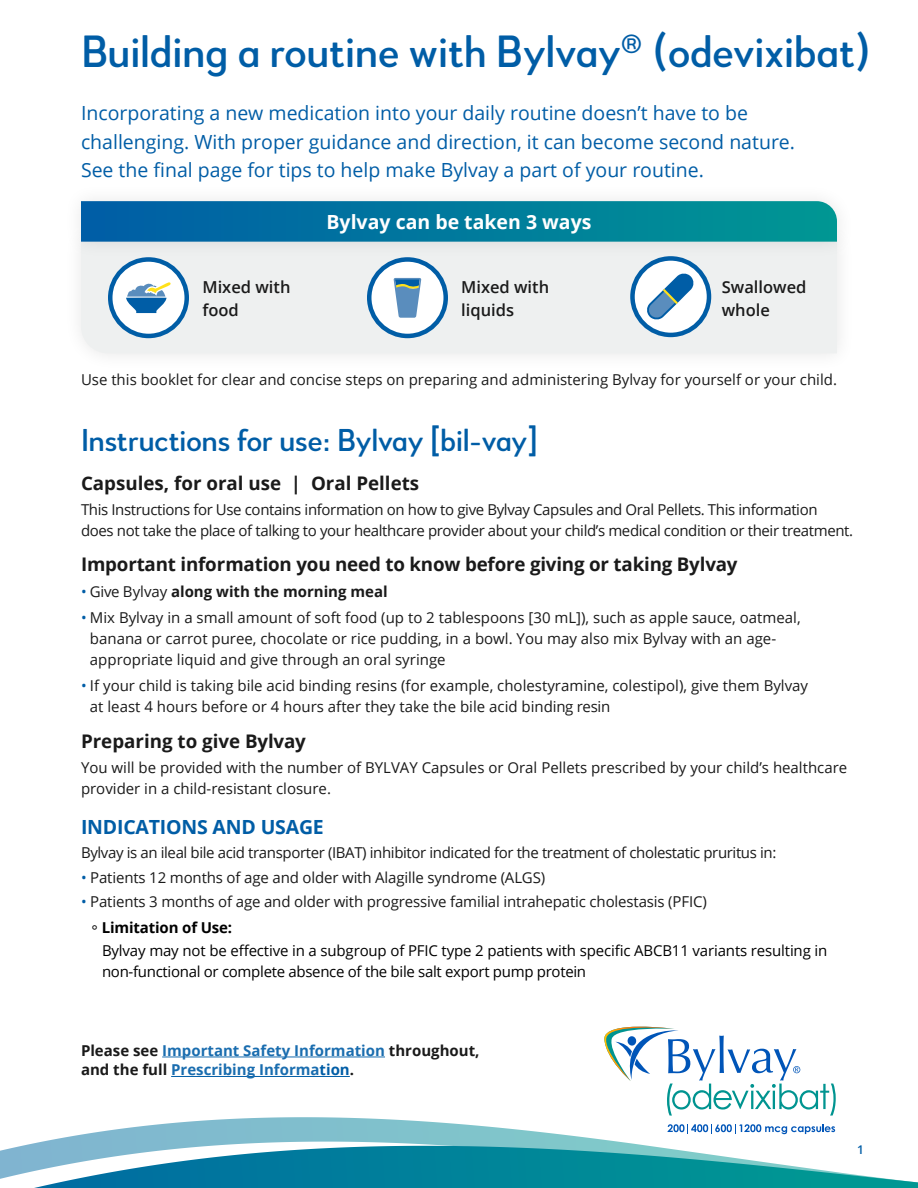
<style>
.page{position:relative;width:918px;height:1188px;background:#fff}
.page>*{position:absolute;margin:0;border:0;box-sizing:border-box;transform-origin:0 0}
.t1{font:500 45px "Woodford Bourne PRO";letter-spacing:-.015em;color:#005da6}
.t2{font:500 31.5px "Woodford Bourne PRO";letter-spacing:-.02em;color:#005da6}
.t3{font:19.5px/28.5px "Open Sans";color:#005da6}
.t4{font:700 19.5px "Open Sans";color:#fff}
.t5{font:700 19.5px "Open Sans";letter-spacing:-.01em;color:#005da6}
.t6{font:700 18.75px "Open Sans";letter-spacing:-.01em;color:#1a1a1a}
.t7{font:600 16.5px/22.5px "Open Sans";color:#1a1a1a}
.t8{font:15px/21px "Open Sans";color:#1a1a1a}
.t9{font:15px/21px "Open Sans";letter-spacing:-.025em;color:#1a1a1a}
.t10{font:15px/20.2px "Open Sans";letter-spacing:-.01em;color:#000}
.t11{font:700 15px/19.5px "Open Sans";color:#1a6daf}
.t12{font:700 15px "Open Sans";color:#1a1a1a}
.t13{font:600 12px "Open Sans";color:#005da6}
.s1{font-weight:400;color:#005da6}
.s2{font-weight:400}
.s3{color:#005da6}
.s4{color:#000}
.s5{font-weight:700;color:#000}
.s6{color:#1a1a1a}
</style>
<div class="page">
<div style="left:63px;top:222px;width:792px;height:150px;background:#fbfbfb"></div>
<div style="left:81px;top:260px;width:756px;height:93px;background:#eef0f0"></div>
<div style="left:63px;top:183px;width:792px;height:77px;background:#000;opacity:.1"></div>
<svg style="left:81px;top:201px;width:756px;height:41px;background:#037b9d"></svg>
<svg style="left:110px;top:259px;width:77px;height:77px"></svg>
<div style="left:108px;top:257px;width:81px;height:81px;border:4px solid #005da6;border-radius:50%"></div>
<div style="left:369px;top:259px;width:77px;height:77px;background:#fff;border-radius:50%"></div>
<div style="left:367px;top:257px;width:81px;height:81px;border:4px solid #005da6;border-radius:50%"></div>
<svg style="left:632px;top:258px;width:77px;height:77px"></svg>
<div style="left:630px;top:256px;width:81px;height:81px;border:4px solid #005da6;border-radius:50%"></div>
<svg style="left:646px;top:273px;width:48px;height:47px"></svg>
<svg style="left:0;top:1117px;width:836px;height:62px"></svg>
<svg style="left:34px;top:1146px;width:884px;height:42px"></svg>
<svg style="left:126px;top:282px;width:45px;height:31px"></svg>
<svg style="left:394px;top:278px;width:27px;height:40px"></svg>
<svg style="left:604px;top:1026px;width:232px;height:90px"></svg>
<svg style="left:668px;top:1124px;width:167px;height:10px"></svg>
<hr style="left:162px;top:1057px;width:223px;height:1px;background:#1a6daf">
<hr style="left:171px;top:1076px;width:179px;height:1px;background:#005da6">
<h1 class="t1" style="left:81px;top:28px;width:792px">Building a routine with Bylvay<sup>®</sup> (odevixibat)</h1>
<h3 class="t3" style="left:81px;top:99px;width:716px">Incorporating a new medication into your daily routine doesn’t have to be challenging. With proper guidance and direction, it can become second nature.<br>See the final page for tips to help make Bylvay a part of your routine.</h3>
<h3 class="t4" style="left:327px;top:208px;width:267px">Bylvay can be taken 3 ways</h3>
<p class="t7" style="left:202px;top:275px;width:90px">Mixed with food</p>
<p class="t7" style="left:461px;top:275px;width:90px">Mixed with liquids</p>
<p class="t7" style="left:722px;top:275px;width:86px">Swallowed whole</p>
<p class="t8" style="left:81px;top:369px;width:758px">Use this booklet for clear and concise steps on preparing and administering Bylvay for yourself or your child.</p>
<h2 class="t2" style="left:81px;top:423px;width:459px">Instructions for use: Bylvay [bil-vay]</h2>
<p class="t6" style="left:81px;top:469px;width:340px">Capsules, for oral use | Oral Pellets</p>
<p class="t9" style="left:81px;top:499px;width:774px">This Instructions for Use contains information on how to give Bylvay Capsules and Oral Pellets. This information does not take the place of talking to your healthcare provider about your child’s medical condition or their treatment.</p>
<p class="t6" style="left:81px;top:551px;width:658px">Important information you need to know before giving or taking Bylvay</p>
<p class="t12" style="left:81px;top:581px;width:308px"><span class="s1">•</span> <span class="s2">Give Bylvay</span> along with the morning meal</p>
<p class="t8" style="left:90px;top:607px;width:712px;text-indent:-9px"><span class="s3">•</span> Mix Bylvay in a small amount of soft food (up to 2 tablespoons [30 mL]), such as apple sauce, oatmeal, banana or carrot puree, chocolate or rice pudding, in a bowl. You may also mix Bylvay with an age&shy;appropriate liquid and give through an oral syringe</p>
<p class="t8" style="left:90px;top:675px;width:720px;text-indent:-9px"><span class="s3">•</span> If your child is taking bile acid binding resins (for example, cholestyramine, colestipol), give them Bylvay at least 4 hours before or 4 hours after they take the bile acid binding resin</p>
<p class="t6" style="left:81px;top:728px;width:226px">Preparing to give Bylvay</p>
<p class="t8" style="left:81px;top:757px;width:768px">You will be provided with the number of BYLVAY Capsules or Oral Pellets prescribed by your child’s healthcare provider in a child-resistant closure.</p>
<h3 class="t5" style="left:81px;top:813px;width:244px">INDICATIONS AND USAGE</h3>
<p class="t9" style="left:81px;top:842px;width:697px">Bylvay is an ileal bile acid transporter (IBAT) inhibitor indicated for the treatment of cholestatic pruritus in:</p>
<p class="t8" style="left:81px;top:867px;width:466px"><span class="s3">•</span> Patients 12 months of age and older with Alagille syndrome (ALGS)</p>
<p class="t8" style="left:92px;top:889px;width:617px;line-height:25.3px;text-indent:-10px"><span class="s3">•</span> Patients 3 months of age and older with progressive familial intrahepatic cholestasis (PFIC) <span class="s4">°</span> <span class="s5">Limitation of Use:</span></p>
<p class="t10" style="left:102px;top:940px;width:727px">Bylvay may not be effective in a subgroup of PFIC type 2 patients with specific ABCB11 variants resulting in non-functional or complete absence of the bile salt export pump protein</p>
<p class="t11" style="left:81px;top:1040px;width:400px"><span class="s6">Please see</span> Important Safety Information <span class="s6">throughout, and the full</span> Prescribing Informa<span class="s3">tion</span><span class="s6">.</span></p>
<p class="t13" style="left:857px;top:1142px;width:8px">1</p>
</div>
